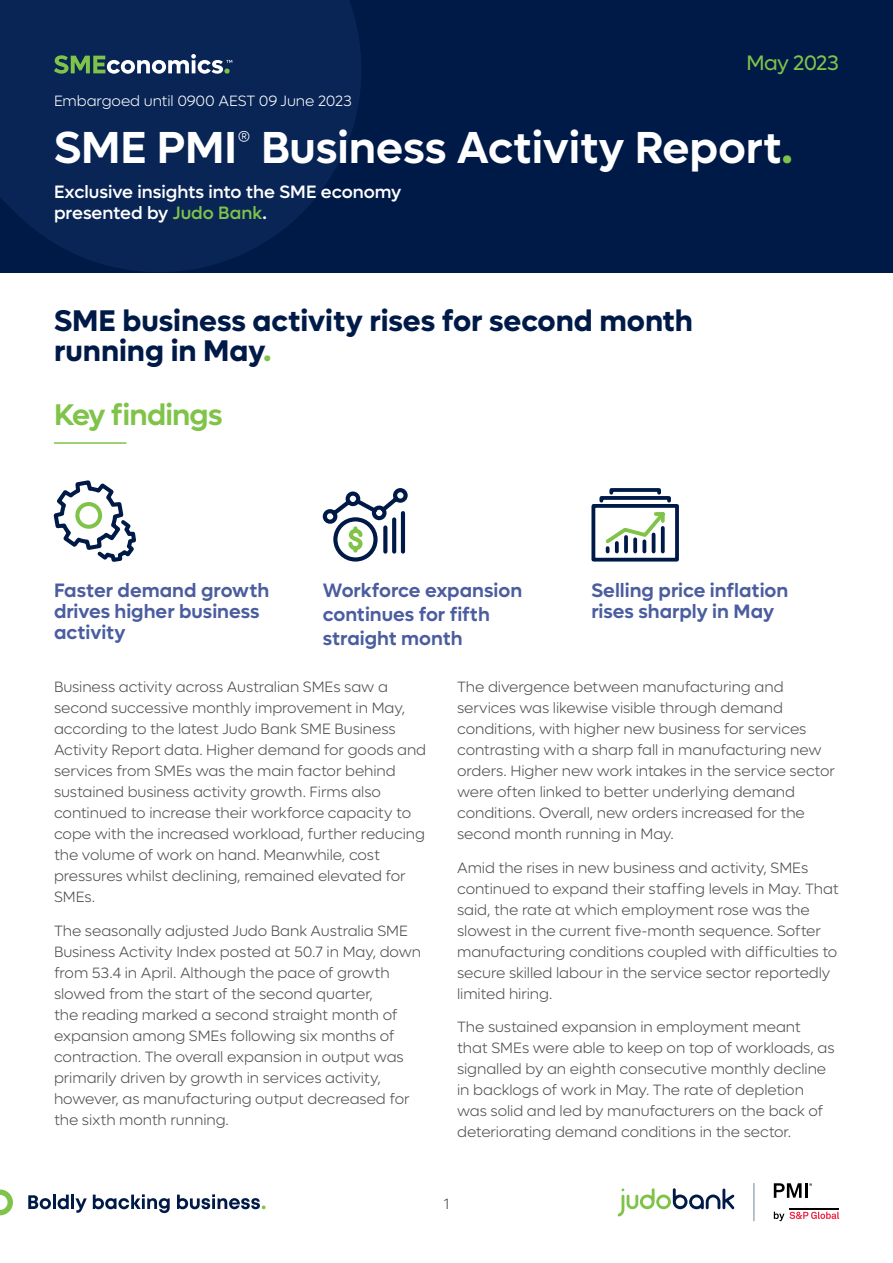
<style>
.page{position:relative;width:893px;height:1263px;background:#fff}
.page>*{position:absolute;margin:0;border:0;box-sizing:border-box;transform-origin:0 0}
.t1{font:600 45px "Lufga JB";color:#fff}
.t2{font:700 30px/30px "Lufga JB";color:#001a48}
.t3{font:600 30px "Lufga JB";letter-spacing:-.025em;color:#7fc349}
.t4{font:21px "Lufga JB";letter-spacing:-.03em;color:#7fc349}
.t5{font:600 19.5px/21px "Lufga JB";color:#4a5d9f}
.t6{font:500 18px/21px "Lufga JB";color:#fff}
.t7{font:300 15px/21px "Lufga JB";letter-spacing:-.005em;color:#4d4d4f}
.t8{font:300 15px "Lufga JB";letter-spacing:-.005em;color:#fff}
.s1{color:#7fc349}
</style>
<div class="page">
<svg style="left:0;top:1189px;width:13px;height:26px"></svg>
<svg style="left:28px;top:1195px;width:23px;height:14px"></svg>
<hr style="left:53px;top:1194px;width:3px;height:15px;background:#001a48">
<svg style="left:58px;top:1194px;width:11px;height:15px"></svg>
<hr style="left:71px;top:1194px;width:3px;height:15px;background:#001a48">
<svg style="left:75px;top:1198px;width:12px;height:15px"></svg>
<svg style="left:93px;top:1194px;width:77px;height:19px"></svg>
<svg style="left:177px;top:1194px;width:89px;height:15px"></svg>
<svg style="left:617px;top:1188px;width:117px;height:28px"></svg>
<hr style="left:753px;top:1183px;width:1px;height:38px;background:#708597">
<svg style="left:774px;top:1211px;width:65px;height:10px"></svg>
<hr style="left:789px;top:1208px;width:50px;height:1px;background:#000">
<svg style="left:774px;top:1183px;width:28px;height:15px"></svg>
<hr style="left:805px;top:1183px;width:3px;height:15px;background:#000">
<div style="left:0;top:0;width:893px;height:272px;background:#001a48"></div>
<svg style="left:0;top:0;width:361px;height:272px;fill:#092555"></svg>
<div style="left:333px;top:517px;width:45px;height:45px;border:4px solid #001a48;border-radius:50%"></div>
<svg style="left:322px;top:488px;width:86px;height:68px"></svg>
<hr style="left:54px;top:442px;width:72px;height:2px;background:#7fc349">
<svg style="left:54px;top:54px;width:178px;height:20px"></svg>
<svg style="left:591px;top:488px;width:88px;height:74px"></svg>
<svg style="left:53px;top:480px;width:83px;height:82px"></svg>
<div style="left:75px;top:502px;width:27px;height:27px;border:4px solid #7fc349;border-radius:50%"></div>
<p class="t8" style="left:54px;top:93px;width:299px">Embargoed until 0900 AEST 09 June 2023</p>
<h3 class="t4" style="left:746px;top:51px;width:94px">May 2023</h3>
<h1 class="t1" style="left:54px;top:121px;width:740px">SME PMI<sup>®</sup> Business Activity Report<span class="s1">.</span></h1>
<p class="t6" style="left:54px;top:182px;width:349px">Exclusive insights into the SME economy presented by <span class="s1">Judo Bank</span>.</p>
<h2 class="t2" style="left:54px;top:306px;width:640px">SME business activity rises for second month running in May<span class="s1">.</span></h2>
<h2 class="t3" style="left:54px;top:397px;width:170px">Key findings</h2>
<h3 class="t5" style="left:54px;top:580px;width:217px">Faster demand growth drives higher business activity</h3>
<h3 class="t5" style="left:323px;top:578px;width:201px;line-height:24px">Workforce expansion continues for fifth straight month</h3>
<h3 class="t5" style="left:591px;top:580px;width:198px">Selling price inflation rises sharply in May</h3>
<p class="t7" style="left:54px;top:676px;width:374px">Business activity across Australian SMEs saw a second successive monthly improvement in May, according to the latest Judo Bank SME Business Activity Report data. Higher demand for goods and services from SMEs was the main factor behind sustained business activity growth. Firms also continued to increase their workforce capacity to cope with the increased workload, further reducing the volume of work on hand. Meanwhile, cost pressures whilst declining, remained elevated for SMEs.</p>
<p class="t7" style="left:54px;top:920px;width:369px">The seasonally adjusted Judo Bank Australia SME Business Activity Index posted at 50.7 in May, down from 53.4 in April. Although the pace of growth slowed from the start of the second quarter,<br>the reading marked a second straight month of expansion among SMEs following six months of contraction. The overall expansion in output was primarily driven by growth in services activity, however, as manufacturing output decreased for the sixth month running.</p>
<p class="t7" style="left:457px;top:676px;width:379px">The divergence between manufacturing and services was likewise visible through demand conditions, with higher new business for services contrasting with a sharp fall in manufacturing new orders. Higher new work intakes in the service sector were often linked to better underlying demand conditions. Overall, new orders increased for the second month running in May.</p>
<p class="t7" style="left:457px;top:857px;width:383px">Amid the rises in new business and activity, SMEs continued to expand their staffing levels in May. That said, the rate at which employment rose was the slowest in the current five-month sequence. Softer manufacturing conditions coupled with difficulties to secure skilled labour in the service sector reportedly limited hiring.</p>
<p class="t7" style="left:457px;top:1017px;width:379px">The sustained expansion in employment meant that SMEs were able to keep on top of workloads, as signalled by an eighth consecutive monthly decline in backlogs of work in May. The rate of depletion was solid and led by manufacturers on the back of deteriorating demand conditions in the sector.</p>
<p class="t7" style="left:444px;top:1193px;width:7px">1</p>
</div>
